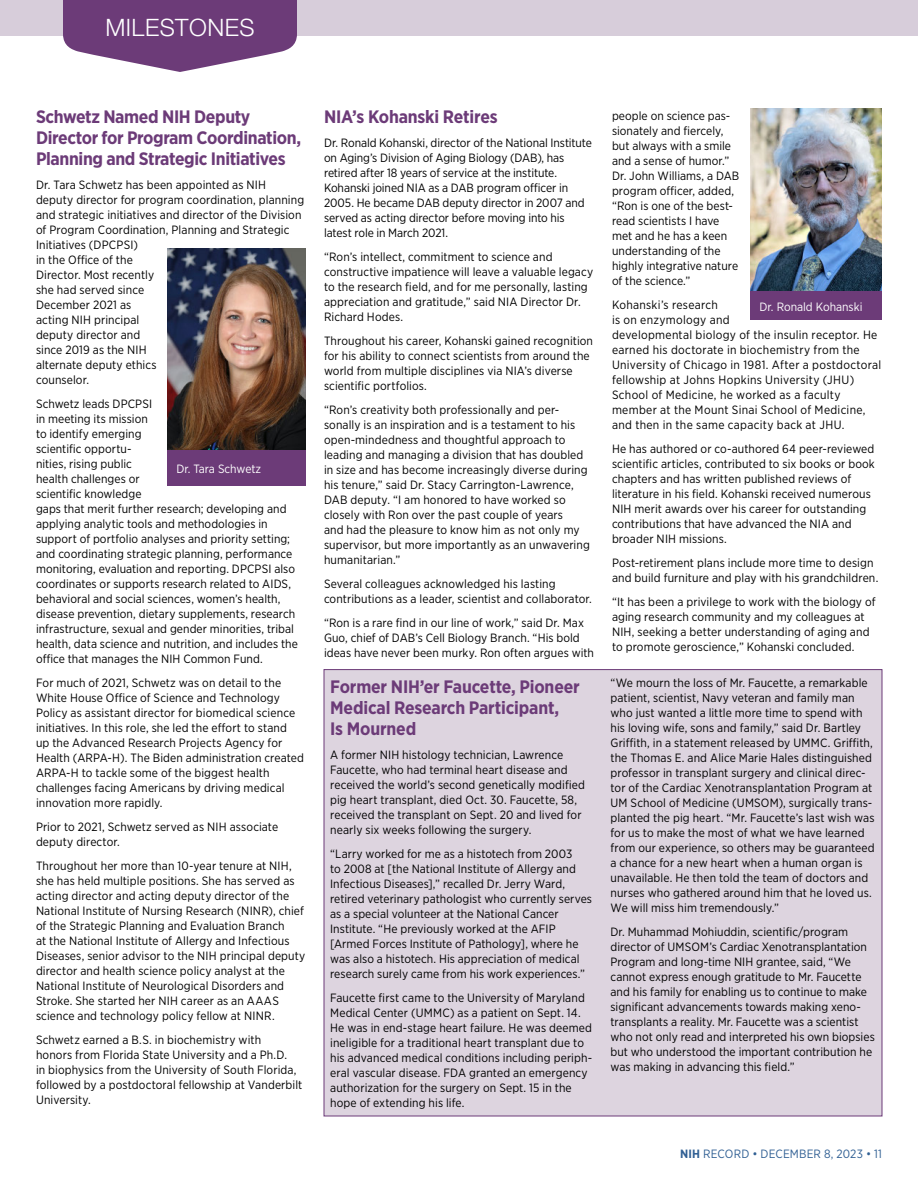
<style>
.page{position:relative;width:918px;height:1188px;background:#fff}
.page>*{position:absolute;margin:0;border:0;box-sizing:border-box;transform-origin:0 0}
.Page_jump{font:300 24px "Helvetica Neue LT Std";letter-spacing:.02em;color:#fff}
.Head__Milestones{font:700 18px/21px "Gotham Narrow";letter-spacing:-.02em;color:#6c3b78}
.Body_2__Briefs_and_Sidebar{font:12px/15px "Gotham Narrow";letter-spacing:.005em;color:#000}
.Body_2__Briefs_and_Sidebar-2{font:12px/15px "Gotham Narrow";letter-spacing:.025em;color:#000}
.Photo_caption_reverse{font:12px "Gotham Narrow";color:#fff}
.Body_2__Briefs_and_Sidebar-3{font:12px "Gotham Narrow";letter-spacing:.01em;color:#316094}
.s1{font-weight:700}
</style>
<div class="page">
<div style="left:0;top:0;width:918px;height:35px;background:#d7cdda"></div>
<img style="left:167px;top:248px;width:138px;height:202px">
<svg style="left:63px;top:0;width:234px;height:72px"></svg>
<div style="left:167px;top:450px;width:139px;height:36px;background:#6c3b78"></div>
<img style="left:750px;top:108px;width:132px;height:187px">
<div style="left:751px;top:292px;width:131px;height:28px;background:#6c3b78"></div>
<div style="left:324px;top:670px;width:558px;height:446px;background:#ddd4df"></div>
<p class="Page_jump" style="left:105px;top:13px;width:151px">MILESTONES</p>
<p class="Head__Milestones" style="left:36px;top:106px;width:267px">Schwetz Named NIH Deputy<br>Director for Program Coordination,<br>Planning and Strategic Initiatives</p>
<p class="Body_2__Briefs_and_Sidebar" style="left:36px;top:177px;width:270px">Dr. Tara Schwetz has been appointed as NIH deputy director for program coordination, planning and strategic initiatives and director of the Division of Program Coordination, Planning and Strategic<br>Initiatives (DPCPSI)<br>in the Office of the<br>Director. Most recently<br>she had served since<br>December 2021 as<br>acting NIH principal<br>deputy director and<br>since 2019 as the NIH<br>alternate deputy ethics<br>counselor.</p>
<p class="Body_2__Briefs_and_Sidebar" style="left:36px;top:396px;width:263px">Schwetz leads DPCPSI<br>in meeting its mission<br>to identify emerging<br>scientific opportu-<br>nities, rising public<br>health challenges or<br>scientific knowledge<br>gaps that merit further research; developing and applying analytic tools and methodologies in support of portfolio analyses and priority setting; and coordinating strategic planning, performance monitoring, evaluation and reporting. DPCPSI also coordinates or supports research related to AIDS, behavioral and social sciences, women’s health, disease prevention, dietary supplements, research infrastructure, sexual and gender minorities, tribal health, data science and nutrition, and includes the office that manages the NIH Common Fund.</p>
<p class="Body_2__Briefs_and_Sidebar" style="left:36px;top:675px;width:270px">For much of 2021, Schwetz was on detail to the White House Office of Science and Technology Policy as assistant director for biomedical science initiatives. In this role, she led the effort to stand<br>up the Advanced Research Projects Agency for Health (ARPA-H). The Biden administration created ARPA-H to tackle some of the biggest health challenges facing Americans by driving medical innovation more rapidly.</p>
<p class="Body_2__Briefs_and_Sidebar" style="left:36px;top:819px;width:244px">Prior to 2021, Schwetz served as NIH associate deputy director.</p>
<p class="Body_2__Briefs_and_Sidebar" style="left:36px;top:858px;width:271px">Throughout her more than 10-year tenure at NIH, she has held multiple positions. She has served as acting director and acting deputy director of the National Institute of Nursing Research (NINR), chief of the Strategic Planning and Evaluation Branch<br>at the National Institute of Allergy and Infectious Diseases, senior advisor to the NIH principal deputy director and health science policy analyst at the National Institute of Neurological Disorders and Stroke. She started her NIH career as an AAAS science and technology policy fellow at NINR.</p>
<p class="Body_2__Briefs_and_Sidebar" style="left:36px;top:1032px;width:268px">Schwetz earned a B.S. in biochemistry with<br>honors from Florida State University and a Ph.D.<br>in biophysics from the University of South Florida, followed by a postdoctoral fellowship at Vanderbilt University.</p>
<p class="Photo_caption_reverse" style="left:176px;top:461px;width:86px">Dr. Tara Schwetz</p>
<p class="Head__Milestones" style="left:324px;top:106px;width:175px">NIA’s Kohanski Retires</p>
<p class="Body_2__Briefs_and_Sidebar" style="left:324px;top:135px;width:270px">Dr. Ronald Kohanski, director of the National Institute on Aging’s Division of Aging Biology (DAB), has retired after 18 years of service at the institute.<br>Kohanski joined NIA as a DAB program officer in 2005. He became DAB deputy director in 2007 and served as acting director before moving into his latest role in March 2021.</p>
<p class="Body_2__Briefs_and_Sidebar" style="left:324px;top:249px;width:271px">“Ron’s intellect, commitment to science and constructive impatience will leave a valuable legacy to the research field, and for me personally, lasting appreciation and gratitude,” said NIA Director Dr.<br>Richard Hodes.</p>
<p class="Body_2__Briefs_and_Sidebar" style="left:324px;top:333px;width:271px">Throughout his career, Kohanski gained recognition for his ability to connect scientists from around the world from multiple disciplines via NIA’s diverse scientific portfolios.</p>
<p class="Body_2__Briefs_and_Sidebar" style="left:324px;top:402px;width:267px">“Ron’s creativity both professionally and per&shy;sonally is an inspiration and is a testament to his open-mindedness and thoughtful approach to leading and managing a division that has doubled in size and has become increasingly diverse during his tenure,” said Dr. Stacy Carrington-Lawrence, DAB deputy. “I am honored to have worked so closely with Ron over the past couple of years<br>and had the pleasure to know him as not only my supervisor, but more importantly as an unwavering humanitarian.”</p>
<p class="Body_2__Briefs_and_Sidebar" style="left:324px;top:576px;width:269px">Several colleagues acknowledged his lasting contributions as a leader, scientist and collaborator.</p>
<p class="Body_2__Briefs_and_Sidebar" style="left:324px;top:615px;width:272px">“Ron is a rare find in our line of work,” said Dr. Max<br>Guo, chief of DAB’s Cell Biology Branch. “His bold ideas have never been murky. Ron often argues with</p>
<p class="Head__Milestones" style="left:330px;top:676px;width:251px">Former NIH’er Faucette, Pioneer<br>Medical Research Participant,<br>Is Mourned</p>
<p class="Body_2__Briefs_and_Sidebar" style="left:330px;top:747px;width:256px">A former NIH histology technician, Lawrence Faucette, who had terminal heart disease and received the world’s second genetically modified pig heart transplant, died Oct. 30. Faucette, 58, received the transplant on Sept. 20 and lived for nearly six weeks following the surgery.</p>
<p class="Body_2__Briefs_and_Sidebar" style="left:330px;top:846px;width:263px">“Larry worked for me as a histotech from 2003<br>to 2008 at [the National Institute of Allergy and Infectious Diseases],” recalled Dr. Jerry Ward, retired veterinary pathologist who currently serves as a special volunteer at the National Cancer Institute. “He previously worked at the AFIP [Armed Forces Institute of Pathology], where he was also a histotech. His appreciation of medical research surely came from his work experiences.”</p>
<p class="Body_2__Briefs_and_Sidebar" style="left:330px;top:990px;width:264px">Faucette first came to the University of Maryland Medical Center (UMMC) as a patient on Sept. 14.<br>He was in end-stage heart failure. He was deemed ineligible for a traditional heart transplant due to his advanced medical conditions including periph&shy;eral vascular disease. FDA granted an emergency authorization for the surgery on Sept. 15 in the hope of extending his life.</p>
<p class="Body_2__Briefs_and_Sidebar" style="left:612px;top:108px;width:129px">people on science pas&shy;sionately and fiercely, but always with a smile and a sense of humor.”<br>Dr. John Williams, a DAB program officer, added, “Ron is one of the best&shy;read scientists I have met and he has a keen understanding of the highly integrative nature of the science.”</p>
<p class="Body_2__Briefs_and_Sidebar-2" style="left:612px;top:297px;width:271px">Kohanski’s research<br>is on enzymology and<br>developmental biology of the insulin receptor. He earned his doctorate in biochemistry from the University of Chicago in 1981. After a postdoctoral fellowship at Johns Hopkins University (JHU)<br>School of Medicine, he worked as a faculty member at the Mount Sinai School of Medicine, and then in the same capacity back at JHU.</p>
<p class="Body_2__Briefs_and_Sidebar" style="left:612px;top:441px;width:264px">He has authored or co-authored 64 peer-reviewed scientific articles, contributed to six books or book chapters and has written published reviews of literature in his field. Kohanski received numerous NIH merit awards over his career for outstanding contributions that have advanced the NIA and broader NIH missions.</p>
<p class="Body_2__Briefs_and_Sidebar" style="left:612px;top:555px;width:268px">Post-retirement plans include more time to design and build furniture and play with his grandchildren.</p>
<p class="Body_2__Briefs_and_Sidebar" style="left:612px;top:594px;width:265px">“It has been a privilege to work with the biology of aging research community and my colleagues at NIH, seeking a better understanding of aging and to promote geroscience,” Kohanski concluded.</p>
<p class="Photo_caption_reverse" style="left:760px;top:299px;width:104px">Dr. Ronald Kohanski</p>
<p class="Body_2__Briefs_and_Sidebar" style="left:610px;top:675px;width:266px">“We mourn the loss of Mr. Faucette, a remarkable patient, scientist, Navy veteran and family man who just wanted a little more time to spend with his loving wife, sons and family,” said Dr. Bartley Griffith, in a statement released by UMMC. Griffith, the Thomas E. and Alice Marie Hales distinguished professor in transplant surgery and clinical direc&shy;tor of the Cardiac Xenotransplantation Program at UM School of Medicine (UMSOM), surgically trans&shy;planted the pig heart. “Mr. Faucette’s last wish was for us to make the most of what we have learned from our experience, so others may be guaranteed a chance for a new heart when a human organ is unavailable. He then told the team of doctors and nurses who gathered around him that he loved us.<br>We will miss him tremendously.”</p>
<p class="Body_2__Briefs_and_Sidebar" style="left:610px;top:924px;width:266px">Dr. Muhammad Mohiuddin, scientific/program director of UMSOM’s Cardiac Xenotransplantation Program and long-time NIH grantee, said, “We cannot express enough gratitude to Mr. Faucette and his family for enabling us to continue to make significant advancements towards making xeno&shy;transplants a reality. Mr. Faucette was a scientist who not only read and interpreted his own biopsies but who understood the important contribution he was making in advancing this field.”</p>
<p class="Body_2__Briefs_and_Sidebar-3" style="left:680px;top:1146px;width:203px"><span class="s1">NIH</span> RECORD • DECEMBER 8, 2023 • 11</p>
</div>
